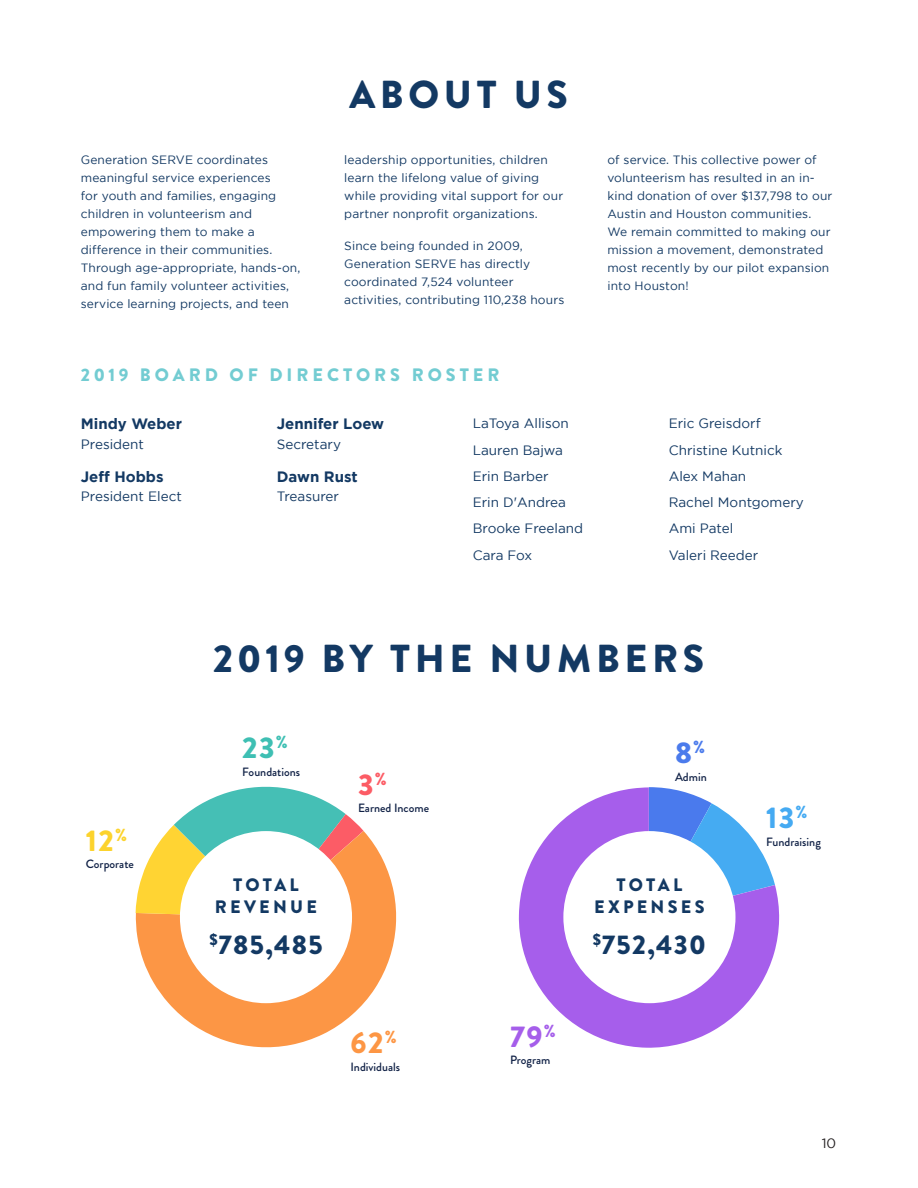
<style>
.page{position:relative;width:918px;height:1188px;background:#fff}
.page>*{position:absolute;margin:0;border:0;box-sizing:border-box;transform-origin:0 0}
.t1{font:900 39px "Brandon Grotesque";letter-spacing:.12em;color:#133963}
.t2{font:900 30px "Brandon Grotesque";color:#3ebfb3}
.t3{font:900 30px "Brandon Grotesque";color:#fcd32d}
.t4{font:900 30px "Brandon Grotesque";color:#fd9644}
.t5{font:900 30px "Brandon Grotesque";color:#a55eea}
.t6{font:900 30px "Brandon Grotesque";color:#45aaf2}
.t7{font:900 30px "Brandon Grotesque";color:#fc5c65}
.t8{font:900 30px "Brandon Grotesque";color:#4b7bec}
.t9{font:900 27px "Brandon Grotesque";letter-spacing:.05em;color:#133963}
.t10{font:900 18px "Brandon Grotesque";letter-spacing:.22em;color:#73ccd2}
.t11{font:900 18px/22.5px "Brandon Grotesque";letter-spacing:.18em;color:#133963;text-align:center}
.t12{font:700 15px "Gotham";color:#133963}
.t13{font:13.5px "Gotham";color:#133963}
.t14{font:13.5px "Gotham";color:#231f20}
.t15{font:12px/18px "Gotham";letter-spacing:.01em;color:#133963}
.t16{font:500 12px "Brandon Grotesque";color:#0f2045}
</style>
<div class="page">
<svg style="left:519px;top:787px;width:260px;height:261px;fill:#a65eeb"></svg>
<svg style="left:136px;top:831px;width:261px;height:217px;fill:#fc9645"></svg>
<svg style="left:136px;top:786px;width:228px;height:131px"></svg>
<div style="left:180px;top:831px;width:172px;height:172px;background:#fff;border-radius:50%"></div>
<div style="left:563px;top:831px;width:173px;height:172px;background:#fff;border-radius:50%"></div>
<p class="t1" style="left:349px;top:67px;width:220px">ABOUT US</p>
<p class="t15" style="left:81px;top:151px;width:221px">Generation SERVE coordinates meaningful service experiences<br>for youth and families, engaging children in volunteerism and empowering them to make a difference in their communities.<br>Through age-appropriate, hands-on, and fun family volunteer activities, service learning projects, and teen</p>
<p class="t15" style="left:344px;top:151px;width:220px">leadership opportunities, children learn the lifelong value of giving while providing vital support for our partner nonprofit organizations.</p>
<p class="t15" style="left:344px;top:236px;width:222px">Since being founded in 2009,<br>Generation SERVE has directly coordinated 7,524 volunteer activities, contributing 110,238 hours</p>
<p class="t10" style="left:81px;top:363px;width:420px">2019 BOARD OF DIRECTORS ROSTER</p>
<p class="t12" style="left:81px;top:416px;width:103px">Mindy Weber</p>
<p class="t13" style="left:81px;top:437px;width:65px">President</p>
<p class="t12" style="left:81px;top:468px;width:84px">Jeff Hobbs</p>
<p class="t13" style="left:81px;top:489px;width:102px">President Elect</p>
<p class="t12" style="left:277px;top:416px;width:109px">Jennifer Loew</p>
<p class="t13" style="left:277px;top:437px;width:66px">Secretary</p>
<p class="t12" style="left:277px;top:468px;width:82px">Dawn Rust</p>
<p class="t13" style="left:277px;top:489px;width:64px">Treasurer</p>
<p class="t13" style="left:473px;top:416px;width:98px">LaToya Allison</p>
<p class="t13" style="left:473px;top:442px;width:92px">Lauren Bajwa</p>
<p class="t13" style="left:473px;top:469px;width:77px">Erin Barber</p>
<p class="t13" style="left:473px;top:495px;width:95px">Erin D'Andrea</p>
<p class="t13" style="left:473px;top:521px;width:112px">Brooke Freeland</p>
<p class="t13" style="left:473px;top:547px;width:61px">Cara Fox</p>
<p class="t15" style="left:607px;top:151px;width:226px">of service. This collective power of volunteerism has resulted in an in&shy;kind donation of over $137,798 to our<br>Austin and Houston communities.<br>We remain committed to making our mission a movement, demonstrated most recently by our pilot expansion into Houston!</p>
<p class="t13" style="left:669px;top:416px;width:93px">Eric Greisdorf</p>
<p class="t13" style="left:669px;top:442px;width:115px">Christine Kutnick</p>
<p class="t13" style="left:669px;top:469px;width:79px">Alex Mahan</p>
<p class="t13" style="left:669px;top:495px;width:137px">Rachel Montgomery</p>
<p class="t13" style="left:669px;top:521px;width:66px">Ami Patel</p>
<p class="t13" style="left:669px;top:547px;width:91px">Valeri Reeder</p>
<p class="t3" style="left:86px;top:819px;width:43px">12<sup>%</sup></p>
<p class="t16" style="left:86px;top:856px;width:50px">Corporate</p>
<p class="t1" style="left:213px;top:631px;width:493px">2019 BY THE NUMBERS</p>
<p class="t2" style="left:242px;top:727px;width:47px">23<sup>%</sup></p>
<p class="t16" style="left:242px;top:764px;width:59px">Foundations</p>
<p class="t11" style="left:215px;top:874px;width:103px">TOTAL<br>REVENUE</p>
<p class="t9" style="left:209px;top:925px;width:115px"><sup>$</sup>785,485</p>
<p class="t7" style="left:358px;top:763px;width:30px">3<sup>%</sup></p>
<p class="t16" style="left:358px;top:800px;width:73px">Earned Income</p>
<p class="t4" style="left:351px;top:1021px;width:48px">62<sup>%</sup></p>
<p class="t16" style="left:351px;top:1058px;width:51px">Individuals</p>
<p class="t8" style="left:675px;top:732px;width:32px">8<sup>%</sup></p>
<p class="t16" style="left:675px;top:769px;width:33px">Admin</p>
<p class="t5" style="left:510px;top:1015px;width:47px">79<sup>%</sup></p>
<p class="t16" style="left:510px;top:1052px;width:42px">Program</p>
<p class="t11" style="left:594px;top:874px;width:112px">TOTAL<br>EXPENSES</p>
<p class="t9" style="left:593px;top:925px;width:115px"><sup>$</sup>752,430</p>
<p class="t6" style="left:766px;top:797px;width:43px">13<sup>%</sup></p>
<p class="t16" style="left:766px;top:834px;width:56px">Fundraising</p>
<p class="t14" style="left:822px;top:1136px;width:16px">10</p>
</div>
